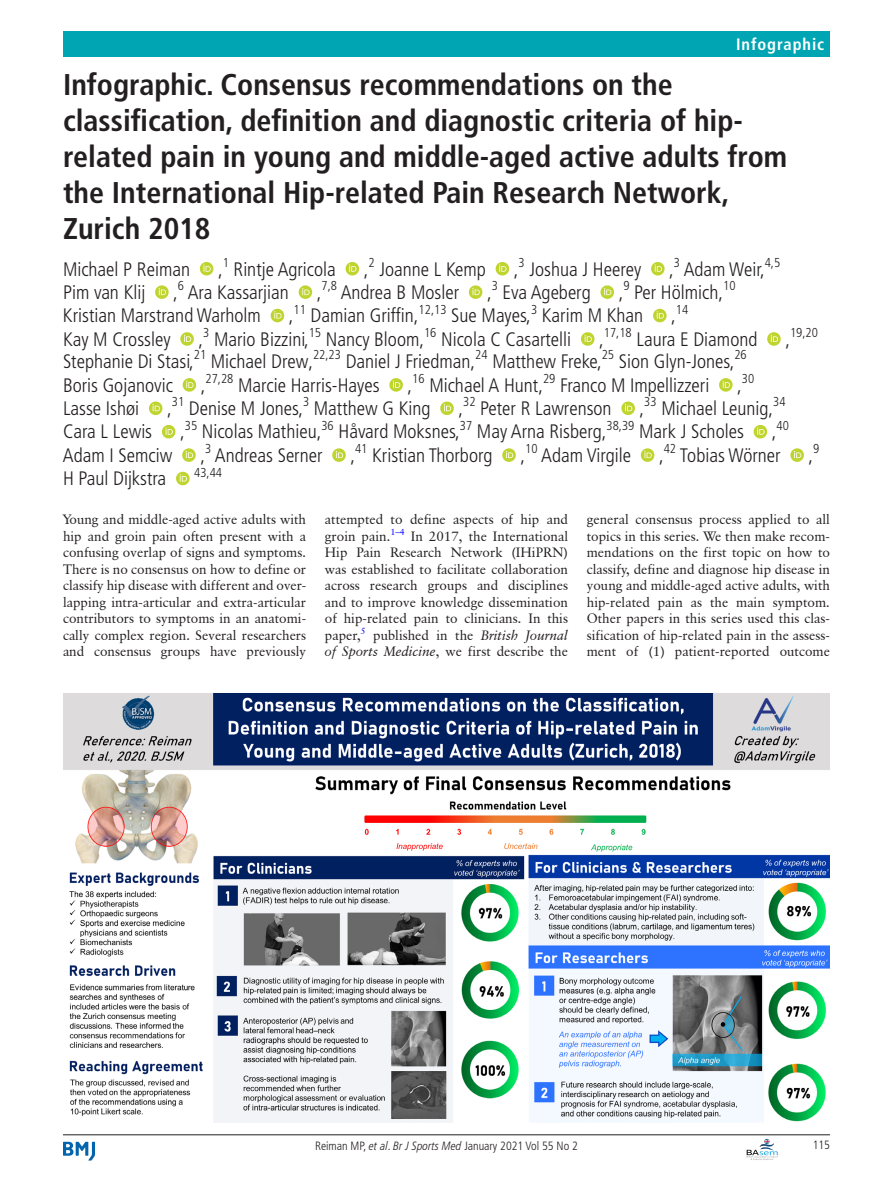
<style>
.page{position:relative;width:893px;height:1191px;background:#fff}
.page>*{position:absolute;margin:0;border:0;box-sizing:border-box;transform-origin:0 0}
.t1{font:700 condensed 30px/36px "Frutiger LT Pro";color:#231f20}
.t2{font:300 condensed 19.5px "Frutiger LT Pro";color:#231f20}
.t3{font:700 condensed 16.5px "Frutiger LT Pro";letter-spacing:.055em;color:#fff}
.t4{font:13.5px/16.5px "Classical Garamond BT";color:#231f20;text-align:justify}
.t5{font:300 condensed 12.9px "Frutiger LT Pro";color:#231f20}
.t6{font:300 condensed 12px "Frutiger LT Pro";color:#231f20}
.s1{font-size:19.5px}
.s2{font-style:italic}
</style>
<div class="page">
<hr style="left:63px;top:1134px;width:767px;height:1px;background:#231f20">
<svg style="left:747px;top:1139px;width:31px;height:21px"></svg>
<svg style="left:63px;top:1141px;width:32px;height:19px"></svg>
<svg style="left:200px;top:262px;width:13px;height:13px"></svg>
<svg style="left:346px;top:262px;width:13px;height:13px"></svg>
<svg style="left:496px;top:262px;width:13px;height:13px"></svg>
<svg style="left:651px;top:262px;width:14px;height:13px"></svg>
<svg style="left:155px;top:285px;width:14px;height:14px"></svg>
<svg style="left:299px;top:285px;width:13px;height:14px"></svg>
<svg style="left:469px;top:285px;width:13px;height:14px"></svg>
<svg style="left:600px;top:285px;width:14px;height:14px"></svg>
<svg style="left:271px;top:309px;width:13px;height:13px"></svg>
<svg style="left:653px;top:309px;width:14px;height:13px"></svg>
<svg style="left:180px;top:332px;width:14px;height:14px"></svg>
<svg style="left:581px;top:332px;width:13px;height:14px"></svg>
<svg style="left:767px;top:332px;width:14px;height:14px"></svg>
<svg style="left:183px;top:378px;width:13px;height:14px"></svg>
<svg style="left:389px;top:378px;width:14px;height:14px"></svg>
<svg style="left:719px;top:378px;width:14px;height:14px"></svg>
<svg style="left:149px;top:401px;width:13px;height:14px"></svg>
<svg style="left:440px;top:401px;width:14px;height:14px"></svg>
<svg style="left:621px;top:401px;width:14px;height:14px"></svg>
<svg style="left:162px;top:425px;width:13px;height:13px"></svg>
<svg style="left:754px;top:425px;width:13px;height:13px"></svg>
<svg style="left:182px;top:448px;width:14px;height:14px"></svg>
<svg style="left:332px;top:448px;width:14px;height:14px"></svg>
<svg style="left:502px;top:448px;width:14px;height:14px"></svg>
<svg style="left:641px;top:448px;width:13px;height:14px"></svg>
<svg style="left:790px;top:448px;width:14px;height:14px"></svg>
<svg style="left:176px;top:472px;width:14px;height:13px"></svg>
<div style="left:63px;top:31px;width:767px;height:25px;background:#00a5b4"></div>
<img style="left:63px;top:693px;width:767px;height:429px">
<p class="t3" style="left:736px;top:34px;width:90px">Infographic</p>
<h1 class="t1" style="left:63px;top:66px;width:726px">Infographic. Consensus recommendations on the classification, definition and diagnostic criteria of hip&shy;related pain in young and middle-aged active adults from the International Hip-related Pain Research Network, Zurich 2018</h1>
<h2 class="t2" style="left:63px;top:257px;width:129px">Michael P Reiman</h2>
<h2 class="t2" style="left:218px;top:257px;width:119px">,<sup>1</sup> Rintje Agricola</h2>
<h2 class="t2" style="left:364px;top:257px;width:124px">,<sup>2</sup> Joanne L Kemp</h2>
<h2 class="t2" style="left:514px;top:257px;width:129px">,<sup>3</sup> Joshua J Heerey</h2>
<h2 class="t2" style="left:669px;top:257px;width:112px">,<sup>3</sup> Adam Weir,<sup>4,5</sup></h2>
<h2 class="t2" style="left:63px;top:281px;width:84px">Pim van Klij</h2>
<p class="t5" style="left:178px;top:278px;width:8px">6</p>
<h2 class="t2" style="left:188px;top:281px;width:103px">Ara Kassarjian</h2>
<p class="t5" style="left:322px;top:278px;width:17px">7,8</p>
<h2 class="t2" style="left:341px;top:281px;width:120px">Andrea B Mosler</h2>
<p class="t5" style="left:492px;top:278px;width:8px">3</p>
<h2 class="t2" style="left:503px;top:281px;width:90px">Eva Ageberg</h2>
<p class="t5" style="left:623px;top:278px;width:8px">9</p>
<h2 class="t2" style="left:634px;top:281px;width:90px">Per Hölmich,</h2>
<p class="t5" style="left:723px;top:278px;width:14px">10</p>
<h2 class="t2" style="left:173px;top:281px;width:6px">,</h2>
<h2 class="t2" style="left:317px;top:281px;width:6px">,</h2>
<h2 class="t2" style="left:487px;top:281px;width:6px">,</h2>
<h2 class="t2" style="left:619px;top:281px;width:6px">,</h2>
<h2 class="t2" style="left:63px;top:304px;width:199px">Kristian Marstrand Warholm</h2>
<h2 class="t2" style="left:289px;top:304px;width:356px">,<sup>11</sup> Damian Griffin,<sup>12,13</sup> Sue Mayes,<sup>3</sup> Karim M Khan</h2>
<p class="t5" style="left:671px;top:302px;width:19px"><span class="s1">,</span>14</p>
<h2 class="t2" style="left:63px;top:328px;width:109px">Kay M Crossley</h2>
<p class="t5" style="left:203px;top:325px;width:8px">3</p>
<h2 class="t2" style="left:214px;top:328px;width:96px">Mario Bizzini,</h2>
<p class="t5" style="left:309px;top:325px;width:14px">15</p>
<h2 class="t2" style="left:326px;top:328px;width:100px">Nancy Bloom,</h2>
<p class="t5" style="left:424px;top:325px;width:14px">16</p>
<h2 class="t2" style="left:441px;top:328px;width:132px">Nicola C Casartelli</h2>
<p class="t5" style="left:604px;top:325px;width:29px">17,18</p>
<h2 class="t2" style="left:636px;top:328px;width:122px">Laura E Diamond</h2>
<p class="t5" style="left:790px;top:325px;width:29px">19,20</p>
<h2 class="t2" style="left:199px;top:328px;width:6px">,</h2>
<h2 class="t2" style="left:599px;top:328px;width:6px">,</h2>
<h2 class="t2" style="left:785px;top:328px;width:6px">,</h2>
<h2 class="t2" style="left:63px;top:350px;width:132px">Stephanie Di Stasi,</h2>
<p class="t5" style="left:194px;top:347px;width:14px">21</p>
<h2 class="t2" style="left:211px;top:350px;width:104px">Michael Drew,</h2>
<p class="t5" style="left:313px;top:347px;width:29px">22,23</p>
<h2 class="t2" style="left:346px;top:350px;width:131px">Daniel J Friedman,</h2>
<p class="t5" style="left:475px;top:347px;width:14px">24</p>
<h2 class="t2" style="left:492px;top:350px;width:111px">Matthew Freke,</h2>
<p class="t5" style="left:602px;top:347px;width:14px">25</p>
<h2 class="t2" style="left:619px;top:350px;width:117px">Sion Glyn-Jones,</h2>
<p class="t5" style="left:734px;top:347px;width:14px">26</p>
<h2 class="t2" style="left:63px;top:374px;width:111px">Boris Gojanovic</h2>
<h2 class="t2" style="left:201px;top:374px;width:180px">,<sup>27,28</sup> Marcie Harris-Hayes</h2>
<h2 class="t2" style="left:408px;top:374px;width:303px">,<sup>16</sup> Michael A Hunt,<sup>29</sup> Franco M Impellizzeri</h2>
<p class="t5" style="left:737px;top:371px;width:19px"><span class="s1">,</span>30</p>
<h2 class="t2" style="left:63px;top:397px;width:78px">Lasse Ishøi</h2>
<h2 class="t2" style="left:167px;top:397px;width:265px">,<sup>31</sup> Denise M Jones,<sup>3</sup> Matthew G King</h2>
<h2 class="t2" style="left:458px;top:397px;width:155px">,<sup>32</sup> Peter R Lawrenson</h2>
<h2 class="t2" style="left:640px;top:397px;width:148px">,<sup>33</sup> Michael Leunig,<sup>34</sup></h2>
<h2 class="t2" style="left:63px;top:420px;width:91px">Cara L Lewis</h2>
<h2 class="t2" style="left:180px;top:420px;width:6px">,</h2>
<p class="t5" style="left:185px;top:418px;width:14px">35</p>
<h2 class="t2" style="left:202px;top:420px;width:121px">Nicolas Mathieu,</h2>
<p class="t5" style="left:321px;top:418px;width:14px">36</p>
<h2 class="t2" style="left:338px;top:420px;width:123px">Håvard Moksnes,</h2>
<p class="t5" style="left:460px;top:418px;width:14px">37</p>
<h2 class="t2" style="left:477px;top:420px;width:131px">May Arna Risberg,</h2>
<p class="t5" style="left:607px;top:418px;width:29px">38,39</p>
<h2 class="t2" style="left:639px;top:420px;width:106px">Mark J Scholes</h2>
<p class="t5" style="left:776px;top:418px;width:14px">40</p>
<h2 class="t2" style="left:772px;top:420px;width:6px">,</h2>
<p class="t5" style="left:205px;top:441px;width:8px">3</p>
<h2 class="t2" style="left:215px;top:444px;width:109px">Andreas Serner</h2>
<p class="t5" style="left:525px;top:441px;width:14px">10</p>
<h2 class="t2" style="left:541px;top:444px;width:91px">Adam Virgile</h2>
<p class="t5" style="left:664px;top:441px;width:14px">42</p>
<h2 class="t2" style="left:680px;top:444px;width:102px">Tobias Wörner</h2>
<p class="t5" style="left:813px;top:441px;width:8px">9</p>
<p class="t5" style="left:355px;top:441px;width:14px">41</p>
<h2 class="t2" style="left:372px;top:444px;width:122px">Kristian Thorborg</h2>
<h2 class="t2" style="left:63px;top:444px;width:111px">Adam I Semciw</h2>
<h2 class="t2" style="left:200px;top:444px;width:6px">,</h2>
<h2 class="t2" style="left:350px;top:444px;width:6px">,</h2>
<h2 class="t2" style="left:520px;top:444px;width:6px">,</h2>
<h2 class="t2" style="left:659px;top:444px;width:6px">,</h2>
<h2 class="t2" style="left:809px;top:444px;width:6px">,</h2>
<h2 class="t2" style="left:63px;top:467px;width:105px">H Paul Dijkstra</h2>
<p class="t5" style="left:194px;top:464px;width:29px">43,44</p>
<p class="t4" style="left:63px;top:511px;width:245px">Young and middle-aged active adults with hip and groin pain often present with a confusing overlap of signs and symptoms.<br>There is no consensus on how to define or classify hip disease with different and over&shy;lapping intra-articular and extra-articular contributors to symptoms in an anatomi&shy;cally complex region. Several researchers and consensus groups have previously</p>
<p class="t4" style="left:325px;top:511px;width:245px">attempted to define aspects of hip and groin pain.<sup>1–4</sup> In 2017, the International Hip Pain Research Network (IHiPRN) was established to facilitate collaboration across research groups and disciplines and to improve knowledge dissemination of hip-related pain to clinicians. In this paper,<sup>5</sup> published in the <span class="s2">British Journal of Sports Medicine</span>, we first describe the</p>
<p class="t4" style="left:587px;top:511px;width:245px">general consensus process applied to all topics in this series. We then make recom&shy;mendations on the first topic on how to classify, define and diagnose hip disease in young and middle-aged active adults, with hip-related pain as the main symptom.<br>Other papers in this series used this clas&shy;sification of hip-related pain in the assess&shy;ment of (1) patient-reported outcome</p>
<p class="t6" style="left:315px;top:1138px;width:264px">Reiman MP, <span class="s2">et al</span>. <span class="s2">Br J Sports Med</span> January 2021 Vol 55 No 2</p>
<p class="t6" style="left:813px;top:1138px;width:19px">115</p>
</div>
